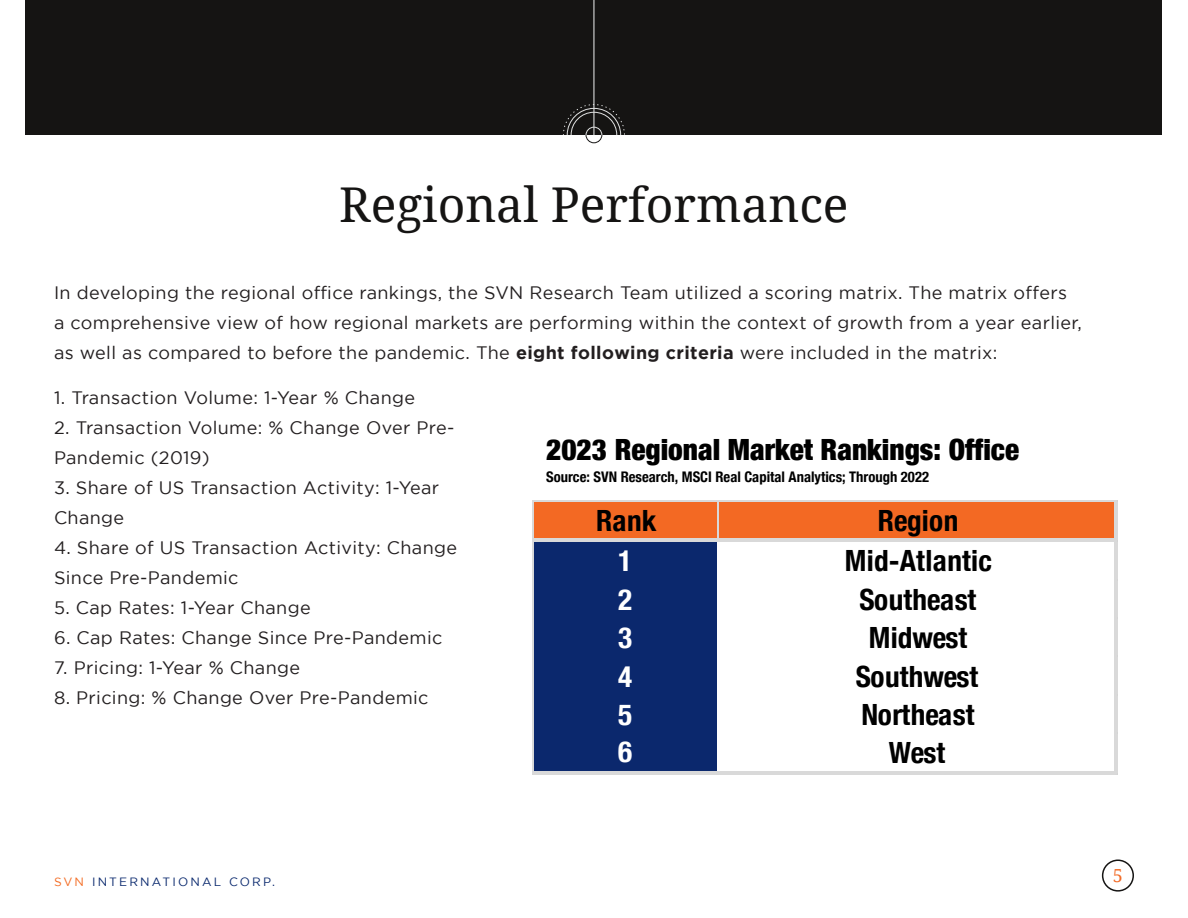
<style>
.page{position:relative;width:1188px;height:918px;background:#fff}
.page>*{position:absolute;margin:0;border:0;box-sizing:border-box;transform-origin:0 0}
.chapter_heads{font:48px "Noto Serif";color:#151413}
.t1{font:700 condensed 29.25px "Helvetica Neue";color:#000}
.t2{font:900 condensed 29.25px "Helvetica Neue";color:#000}
.t3{font:700 condensed 29.25px "Helvetica Neue";color:#fff}
.Ebook_intro{font:18px/30px "Gotham";letter-spacing:.02em;color:#231f20}
.t4{font:18px "Noto Serif";color:#f26b26}
.t5{font:700 condensed 14.7px "Helvetica Neue";color:#000}
.Ebook_subtitle{font:12px "Gotham";letter-spacing:.18em;color:#09286d}
.s1{font-weight:700}
.s2{color:#f36a21}
</style>
<div class="page">
<div style="left:1102px;top:859px;width:32px;height:33px;border:2px solid #151413;border-radius:50%"></div>
<div style="left:26px;top:0;width:1136px;height:135px;background:#151413"></div>
<hr style="left:594px;top:0;width:1px;height:135px;background:#f0f1f1">
<svg style="left:563px;top:104px;width:62px;height:39px"></svg>
<div style="left:534px;top:502px;width:584px;height:40px;background:#f36923"></div>
<div style="left:534px;top:540px;width:185px;height:234px;background:#0b286d"></div>
<div style="left:717px;top:540px;width:401px;height:234px;background:#fff"></div>
<hr style="left:534px;top:500px;width:584px;height:2px;background:#d9d9d9">
<hr style="left:717px;top:502px;width:2px;height:36px;background:#d9d9d9">
<hr style="left:534px;top:538px;width:584px;height:4px;background:#d9d9d9">
<hr style="left:532px;top:500px;width:2px;height:274px;background:#d9d9d9">
<hr style="left:534px;top:771px;width:584px;height:3px;background:#d9d9d9">
<hr style="left:1114px;top:502px;width:4px;height:272px;background:#d9d9d9">
<p class="chapter_heads" style="left:339px;top:172px;width:511px">Regional Performance</p>
<p class="Ebook_intro" style="left:54px;top:278px;width:1029px">In developing the regional office rankings, the SVN Research Team utilized a scoring matrix. The matrix offers<br>a comprehensive view of how regional markets are performing within the context of growth from a year earlier, as well as compared to before the pandemic. The <span class="s1">eight following criteria</span> were included in the matrix:</p>
<p class="Ebook_intro" style="left:54px;top:383px;width:363px">1. Transaction Volume: 1-Year % Change</p>
<p class="Ebook_intro" style="left:54px;top:413px;width:402px">2. Transaction Volume: % Change Over Pre-<br>Pandemic (2019)</p>
<p class="Ebook_intro" style="left:54px;top:473px;width:387px">3. Share of US Transaction Activity: 1-Year<br>Change</p>
<p class="Ebook_intro" style="left:54px;top:533px;width:405px">4. Share of US Transaction Activity: Change<br>Since Pre-Pandemic</p>
<p class="Ebook_intro" style="left:54px;top:593px;width:258px">5. Cap Rates: 1-Year Change</p>
<p class="Ebook_intro" style="left:54px;top:623px;width:390px">6. Cap Rates: Change Since Pre-Pandemic</p>
<p class="Ebook_intro" style="left:54px;top:653px;width:248px">7. Pricing: 1-Year % Change</p>
<p class="Ebook_intro" style="left:54px;top:683px;width:376px">8. Pricing: % Change Over Pre-Pandemic</p>
<p class="t2" style="left:546px;top:425px;width:474px">2023 Regional Market Rankings: Office</p>
<p class="t5" style="left:546px;top:464px;width:384px">Source: SVN Research, MSCI Real Capital Analytics; Through 2022</p>
<p class="t1" style="left:596px;top:496px;width:62px">Rank</p>
<p class="t1" style="left:878px;top:496px;width:82px">Region</p>
<p class="t3" style="left:618px;top:537px;width:16px">1</p>
<p class="t1" style="left:845px;top:537px;width:149px">Mid-Atlantic</p>
<p class="t3" style="left:618px;top:575px;width:16px">2</p>
<p class="t1" style="left:860px;top:575px;width:118px">Southeast</p>
<p class="t3" style="left:618px;top:614px;width:16px">3</p>
<p class="t1" style="left:869px;top:614px;width:100px">Midwest</p>
<p class="t3" style="left:618px;top:652px;width:16px">4</p>
<p class="t1" style="left:856px;top:652px;width:124px">Southwest</p>
<p class="t3" style="left:618px;top:690px;width:16px">5</p>
<p class="t1" style="left:861px;top:690px;width:114px">Northeast</p>
<p class="t3" style="left:618px;top:727px;width:16px">6</p>
<p class="t1" style="left:889px;top:729px;width:58px">West</p>
<p class="Ebook_subtitle" style="left:54px;top:875px;width:222px"><span class="s2">SVN</span> INTERNATIONAL CORP.</p>
<p class="t4" style="left:1113px;top:863px;width:12px">5</p>
</div>
